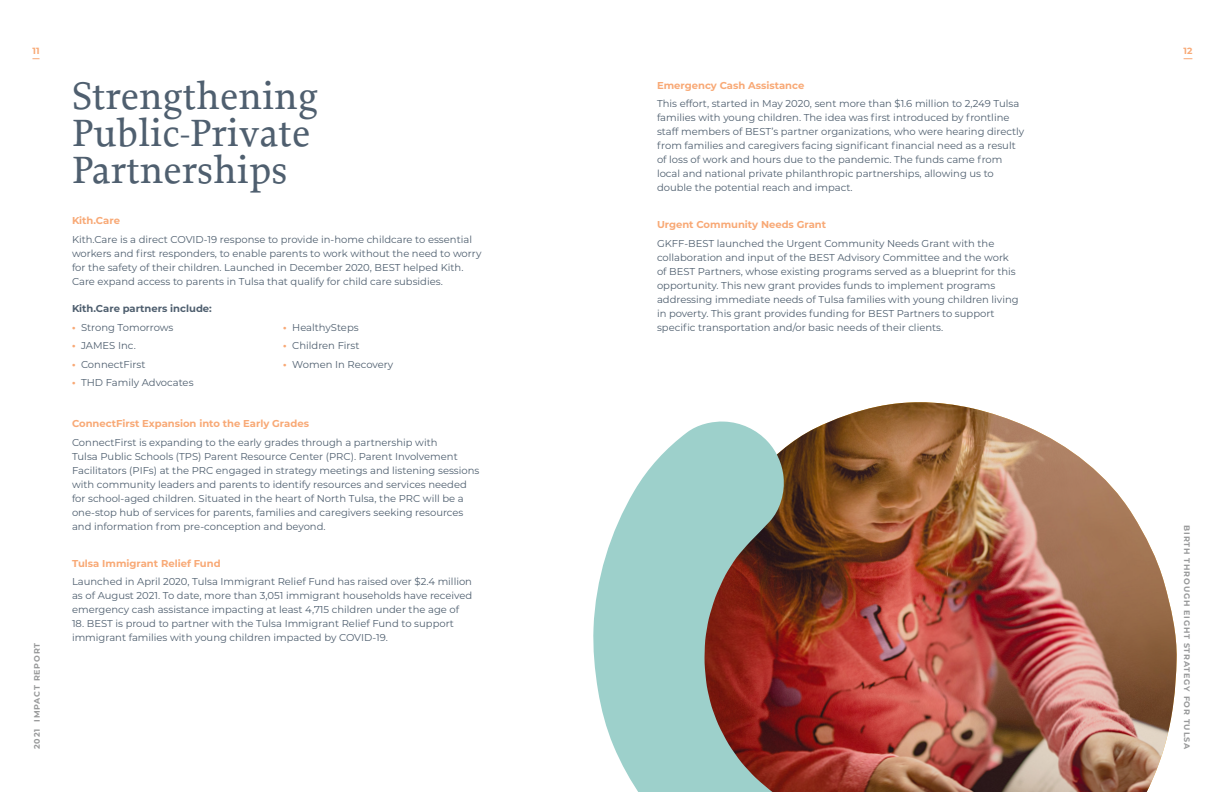
<style>
.page{position:relative;width:1224px;height:792px;background:#fff}
.page>*{position:absolute;margin:0;border:0;box-sizing:border-box;transform-origin:0 0}
.t1{font:500 40px/37px "Proforma";color:#4f5f6f}
.t2{font:10px/14px "Montserrat";color:#4f5f6f}
.section_title{font:700 10px "Montserrat";color:#f8a976}
.t3{font:700 10px "Montserrat";color:#4f5f6f}
.t4{font:700 9px "Montserrat";color:#f8a976}
.t5{font:700 8px "Montserrat";letter-spacing:.1em;color:#98999a}
.s1{font-weight:900;color:#f8a976}
</style>
<div class="page">
<img style="left:831px;top:402px;width:346px;height:390px">
<svg style="left:593px;top:421px;width:242px;height:371px;fill:#9dd0cb"></svg>
<p class="t4" style="left:32px;top:44px;width:9px">11</p>
<p class="t4" style="left:1184px;top:44px;width:10px">12</p>
<p class="t5" style="left:31px;top:749px;width:108px;rotate:-90deg">2021 IMPACT REPORT</p>
<p class="t1" style="left:72px;top:77px;width:247px">Strengthening<br>Public-Private<br>Partnerships</p>
<p class="section_title" style="left:72px;top:213px;width:49px">Kith.Care</p>
<p class="t2" style="left:72px;top:232px;width:411px">Kith.Care is a direct COVID-19 response to provide in-home childcare to essential workers and first responders, to enable parents to work without the need to worry for the safety of their children. Launched in December 2020, BEST helped Kith.<br>Care expand access to parents in Tulsa that qualify for child care subsidies.</p>
<p class="t3" style="left:72px;top:301px;width:141px">Kith.Care partners include:</p>
<p class="t2" style="left:72px;top:320px;width:103px"><span class="s1">·</span> Strong Tomorrows</p>
<p class="t2" style="left:72px;top:338px;width:65px"><span class="s1">·</span> JAMES Inc.</p>
<p class="t2" style="left:72px;top:357px;width:75px"><span class="s1">·</span> ConnectFirst</p>
<p class="t2" style="left:72px;top:375px;width:123px"><span class="s1">·</span> THD Family Advocates</p>
<p class="t2" style="left:283px;top:320px;width:77px"><span class="s1">·</span> HealthySteps</p>
<p class="t2" style="left:283px;top:338px;width:78px"><span class="s1">·</span> Children First</p>
<p class="t2" style="left:283px;top:357px;width:112px"><span class="s1">·</span> Women In Recovery</p>
<p class="section_title" style="left:72px;top:417px;width:238px">ConnectFirst Expansion into the Early Grades</p>
<p class="t2" style="left:72px;top:435px;width:409px">ConnectFirst is expanding to the early grades through a partnership with<br>Tulsa Public Schools (TPS) Parent Resource Center (PRC). Parent Involvement Facilitators (PIFs) at the PRC engaged in strategy meetings and listening sessions with community leaders and parents to identify resources and services needed for school-aged children. Situated in the heart of North Tulsa, the PRC will be a one-stop hub of services for parents, families and caregivers seeking resources and information from pre-conception and beyond.</p>
<p class="section_title" style="left:72px;top:556px;width:150px">Tulsa Immigrant Relief Fund</p>
<p class="t2" style="left:72px;top:574px;width:402px;text-align:justify">Launched in April 2020, Tulsa Immigrant Relief Fund has raised over $2.4 million as of August 2021. To date, more than 3,051 immigrant households have received emergency cash assistance impacting at least 4,715 children under the age of</p>
<p class="t2" style="left:72px;top:616px;width:383px">18. BEST is proud to partner with the Tulsa Immigrant Relief Fund to support immigrant families with young children impacted by COVID-19.</p>
<p class="section_title" style="left:657px;top:78px;width:149px">Emergency Cash Assistance</p>
<p class="t2" style="left:657px;top:96px;width:369px">This effort, started in May 2020, sent more than $1.6 million to 2,249 Tulsa families with young children. The idea was first introduced by frontline staff members of BEST’s partner organizations, who were hearing directly from families and caregivers facing significant financial need as a result of loss of work and hours due to the pandemic. The funds came from local and national private philanthropic partnerships, allowing us to double the potential reach and impact.</p>
<p class="section_title" style="left:657px;top:218px;width:171px">Urgent Community Needs Grant</p>
<p class="t2" style="left:657px;top:236px;width:363px">GKFF-BEST launched the Urgent Community Needs Grant with the collaboration and input of the BEST Advisory Committee and the work of BEST Partners, whose existing programs served as a blueprint for this opportunity. This new grant provides funds to implement programs addressing immediate needs of Tulsa families with young children living in poverty. This grant provides funding for BEST Partners to support specific transportation and/or basic needs of their clients.</p>
<p class="t5" style="left:1193px;top:525px;width:226px;rotate:90deg">BIRTH THROUGH EIGHT STRATEGY FOR TULSA</p>
</div>
